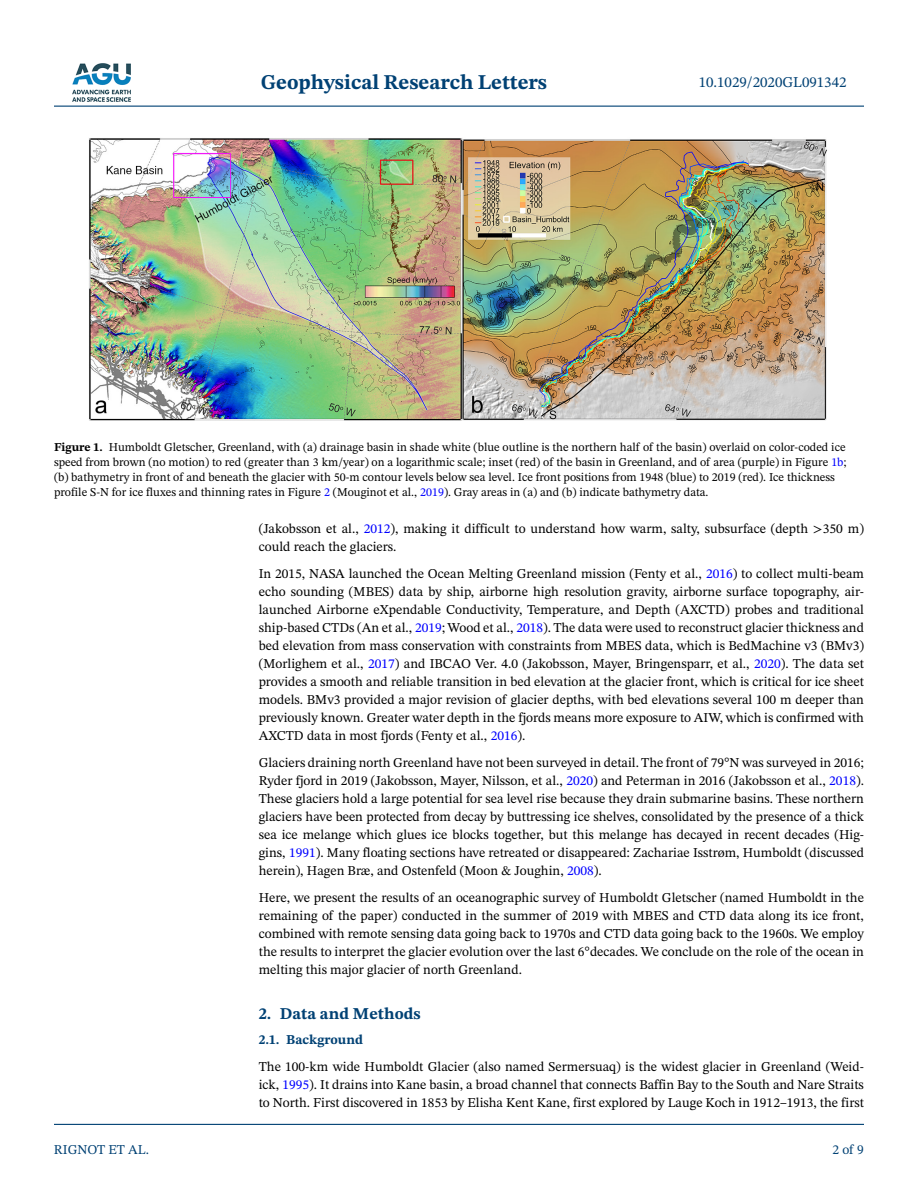
<style>
.page{position:relative;width:918px;height:1188px;background:#fff}
.page>*{position:absolute;margin:0;border:0;box-sizing:border-box;transform-origin:0 0}
.t1{font:700 21px "STIX Two Text";color:#004174}
.t2{font:700 16.5px "STIX Two Text";color:#004174}
.t3{font:15px "STIX Two Text";color:#004174}
.t4{font:13.5px/18px "STIX Two Text";color:#000;text-align:justify}
.t5{font:13.5px "STIX Two Text";color:#004174}
.t6{font:700 13.5px "STIX Two Text";color:#004174}
.t7{font:12px/15px "STIX Two Text";color:#000}
.s1{font-weight:700}
.s2{color:#00f}
</style>
<div class="page">
<hr style="left:54px;top:106px;width:810px;height:1px;background:#004174">
<hr style="left:54px;top:1124px;width:810px;height:1px;background:#004174">
<img style="left:72px;top:63px;width:59px;height:39px">
<img style="left:89px;top:138px;width:738px;height:283px">
<h1 class="t1" style="left:261px;top:67px;width:288px">Geophysical Research Letters</h1>
<p class="t3" style="left:699px;top:72px;width:149px">10.1029/2020GL091342</p>
<p class="t7" style="left:54px;top:439px;width:794px"><span class="s1">Figure 1.</span> Humboldt Gletscher, Greenland, with (a) drainage basin in shade white (blue outline is the northern half of the basin) overlaid on color-coded ice speed from brown (no motion) to red (greater than 3 km/year) on a logarithmic scale; inset (red) of the basin in Greenland, and of area (purple) in Figure <span class="s2">1b</span>; (b) bathymetry in front of and beneath the glacier with 50-m contour levels below sea level. Ice front positions from 1948 (blue) to 2019 (red). Ice thickness profile S-N for ice fluxes and thinning rates in Figure <span class="s2">2</span> (Mouginot et al., <span class="s2">2019</span>). Gray areas in (a) and (b) indicate bathymetry data.</p>
<p class="t5" style="left:54px;top:1140px;width:97px">RIGNOT ET AL.</p>
<p class="t4" style="left:259px;top:519px;width:607px">(Jakobsson et al., <span class="s2">2012</span>), making it difficult to understand how warm, salty, subsurface (depth &gt;350 m) could reach the glaciers.</p>
<p class="t4" style="left:259px;top:564px;width:607px">In 2015, NASA launched the Ocean Melting Greenland mission (Fenty et al., <span class="s2">2016</span>) to collect multi-beam echo sounding (MBES) data by ship, airborne high resolution gravity, airborne surface topography, air&shy;launched Airborne eXpendable Conductivity, Temperature, and Depth (AXCTD) probes and traditional ship-based CTDs (An et al., <span class="s2">2019</span>; Wood et al., <span class="s2">2018</span>). The data were used to reconstruct glacier thickness and bed elevation from mass conservation with constraints from MBES data, which is BedMachine v3 (BMv3) (Morlighem et al., <span class="s2">2017</span>) and IBCAO Ver. 4.0 (Jakobsson, Mayer, Bringensparr, et al., <span class="s2">2020</span>). The data set provides a smooth and reliable transition in bed elevation at the glacier front, which is critical for ice sheet models. BMv3 provided a major revision of glacier depths, with bed elevations several 100 m deeper than previously known. Greater water depth in the fjords means more exposure to AIW, which is confirmed with AXCTD data in most fjords (Fenty et al., <span class="s2">2016</span>).</p>
<p class="t4" style="left:259px;top:753px;width:607px">Glaciers draining north Greenland have not been surveyed in detail. The front of 79°N was surveyed in 2016; Ryder fjord in 2019 (Jakobsson, Mayer, Nilsson, et al., <span class="s2">2020</span>) and Peterman in 2016 (Jakobsson et al., <span class="s2">2018</span>).<br>These glaciers hold a large potential for sea level rise because they drain submarine basins. These northern glaciers have been protected from decay by buttressing ice shelves, consolidated by the presence of a thick sea ice melange which glues ice blocks together, but this melange has decayed in recent decades (Hig&shy;gins, <span class="s2">1991</span>). Many floating sections have retreated or disappeared: Zachariae Isstrøm, Humboldt (discussed herein), Hagen Bræ, and Ostenfeld (Moon &amp; Joughin, <span class="s2">2008</span>).</p>
<p class="t4" style="left:259px;top:888px;width:607px">Here, we present the results of an oceanographic survey of Humboldt Gletscher (named Humboldt in the remaining of the paper) conducted in the summer of 2019 with MBES and CTD data along its ice front, combined with remote sensing data going back to 1970s and CTD data going back to the 1960s. We employ the results to interpret the glacier evolution over the last 6°decades. We conclude on the role of the ocean in melting this major glacier of north Greenland.</p>
<p class="t2" style="left:259px;top:1002px;width:164px">2. Data and Methods</p>
<p class="t6" style="left:259px;top:1030px;width:106px">2.1. Background</p>
<p class="t4" style="left:259px;top:1058px;width:607px">The 100-km wide Humboldt Glacier (also named Sermersuaq) is the widest glacier in Greenland (Weid&shy;ick, <span class="s2">1995</span>). It drains into Kane basin, a broad channel that connects Baffin Bay to the South and Nare Straits to North. First discovered in 1853 by Elisha Kent Kane, first explored by Lauge Koch in 1912–1913, the first</p>
<p class="t5" style="left:833px;top:1140px;width:33px">2 of 9</p>
</div>
